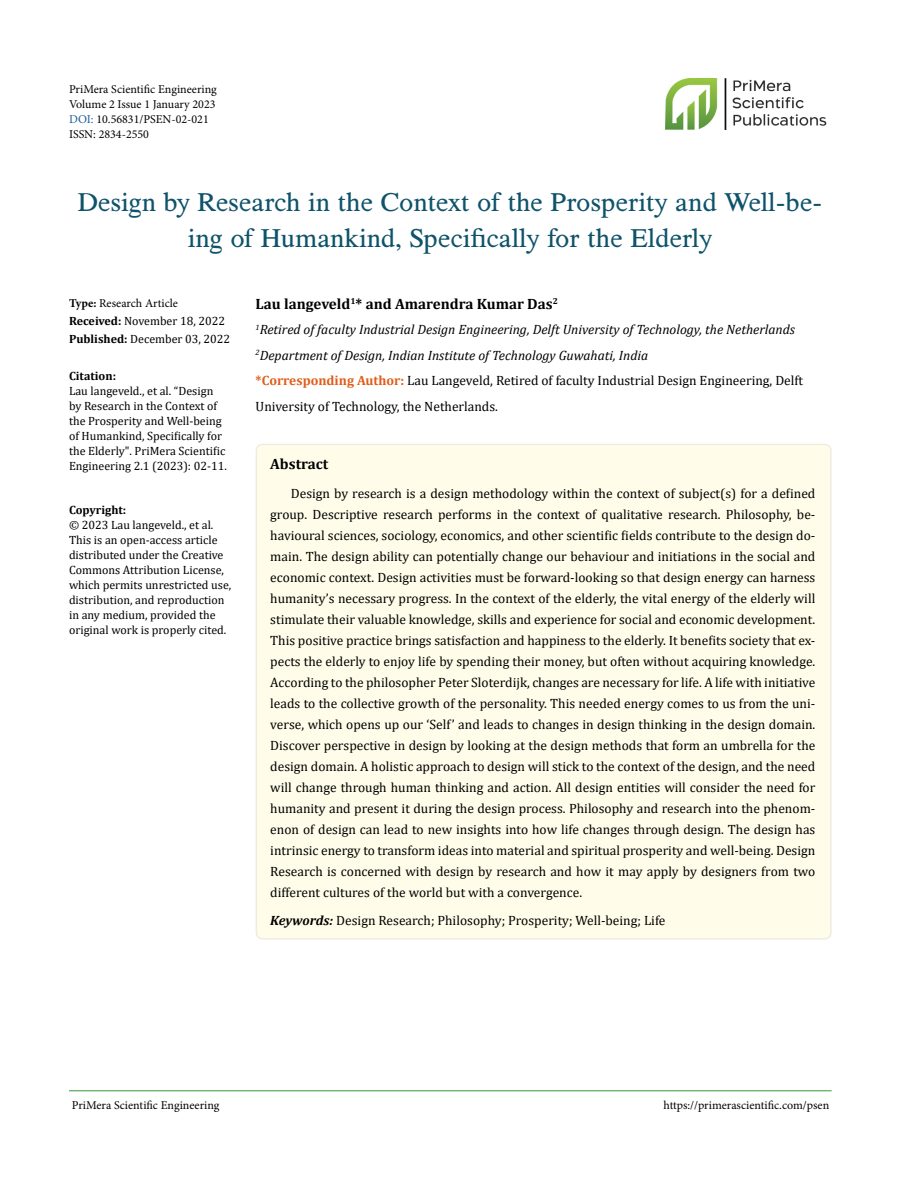
<style>
.page{position:relative;width:900px;height:1188px;background:#fff}
.page>*{position:absolute;margin:0;border:0;box-sizing:border-box;transform-origin:0 0}
.t1{font:27px/36px "Tribun ADF Std";color:#0e536a;text-align:center}
.t2{font:700 15px "Cambria";color:#000}
.t3{font:13.5px/21px "Cambria";color:#000;text-align:justify}
.t4{font:italic 13.5px/25.5px "Cambria";color:#000}
.t5{font:12px/15px "Cambria";color:#000}
.t6{font:12px/15px "Minion Pro";color:#000}
.t7{font:700 12px "Cambria";color:#000}
.s1{color:#215e9e}
.s2{font-weight:700}
.s3{font-weight:700;font-style:normal;color:#e05d1a}
.s4{font-style:normal}
.s5{font-weight:700;font-style:italic}
</style>
<div class="page">
<hr style="left:69px;top:1091px;width:763px;height:1px;background:#393">
<img style="left:665px;top:78px;width:162px;height:52px">
<div style="left:256px;top:444px;width:575px;height:495px;background:#fffde9;border-radius:6px"></div>
<div style="left:256px;top:444px;width:576px;height:496px;border:2px solid #eeece1;border-radius:6px"></div>
<p class="t6" style="left:69px;top:82px;width:149px">PriMera Scientific Engineering<br>Volume 2 Issue 1 January 2023<br><span class="s1">DOI:</span> 10.56831/PSEN-02-021<br>ISSN: 2834-2550</p>
<h1 class="t1" style="left:78px;top:184px;width:746px">Design by Research in the Context of the Prosperity and Well-be&shy;ing of Humankind, Specifically for the Elderly</h1>
<p class="t6" style="left:69px;top:295px;width:110px"><span class="s2">Type:</span> Research Article</p>
<p class="t5" style="left:69px;top:311px;width:163px;line-height:18px"><span class="s2">Received:</span> November 18, 2022<br><span class="s2">Published:</span> December 03, 2022</p>
<p class="t7" style="left:69px;top:367px;width:49px">Citation:</p>
<p class="t5" style="left:69px;top:383px;width:159px">Lau langeveld., et al. “Design by Research in the Context of the Prosperity and Well-being of Humankind, Specifically for the Elderly". PriMera Scientific<br>Engineering 2.1 (2023): 02-11.</p>
<p class="t7" style="left:69px;top:501px;width:59px">Copyright:</p>
<p class="t5" style="left:69px;top:517px;width:164px">© 2023 Lau langeveld., et al.<br>This is an open-access article distributed under the Creative<br>Commons Attribution License, which permits unrestricted use, distribution, and reproduction in any medium, provided the original work is properly cited.</p>
<p class="t2" style="left:256px;top:293px;width:304px">Lau langeveld<sup>1</sup>* and Amarendra Kumar Das<sup>2</sup></p>
<p class="t4" style="left:256px;top:317px;width:549px"><sup>1</sup>Retired of faculty Industrial Design Engineering, Delft University of Technology, the Netherlands <sup>2</sup>Department of Design, Indian Institute of Technology Guwahati, India<br><span class="s3">*Corresponding Author:</span> <span class="s4">Lau Langeveld, Retired of faculty Industrial Design Engineering, Delft University of Technology, the Netherlands.</span></p>
<p class="t2" style="left:270px;top:453px;width:60px">Abstract</p>
<p class="t3" style="left:270px;top:483px;width:547px;text-indent:21px">Design by research is a design methodology within the context of subject(s) for a defined group. Descriptive research performs in the context of qualitative research. Philosophy, be&shy;havioural sciences, sociology, economics, and other scientific fields contribute to the design do&shy;main. The design ability can potentially change our behaviour and initiations in the social and economic context. Design activities must be forward-looking so that design energy can harness humanity’s necessary progress. In the context of the elderly, the vital energy of the elderly will stimulate their valuable knowledge, skills and experience for social and economic development.<br>This positive practice brings satisfaction and happiness to the elderly. It benefits society that ex&shy;pects the elderly to enjoy life by spending their money, but often without acquiring knowledge.<br>According to the philosopher Peter Sloterdijk, changes are necessary for life. A life with initiative leads to the collective growth of the personality. This needed energy comes to us from the uni&shy;verse, which opens up our ‘Self’ and leads to changes in design thinking in the design domain.<br>Discover perspective in design by looking at the design methods that form an umbrella for the design domain. A holistic approach to design will stick to the context of the design, and the need will change through human thinking and action. All design entities will consider the need for humanity and present it during the design process. Philosophy and research into the phenom&shy;enon of design can lead to new insights into how life changes through design. The design has intrinsic energy to transform ideas into material and spiritual prosperity and well-being. Design Research is concerned with design by research and how it may apply by designers from two different cultures of the world but with a convergence.</p>
<p class="t3" style="left:270px;top:910px;width:397px"><span class="s5">Keywords:</span> Design Research; Philosophy; Prosperity; Well-being; Life</p>
<p class="t6" style="left:72px;top:1097px;width:149px">PriMera Scientific Engineering</p>
<p class="t6" style="left:664px;top:1097px;width:167px">https://primerascientific.com/psen</p>
</div>
